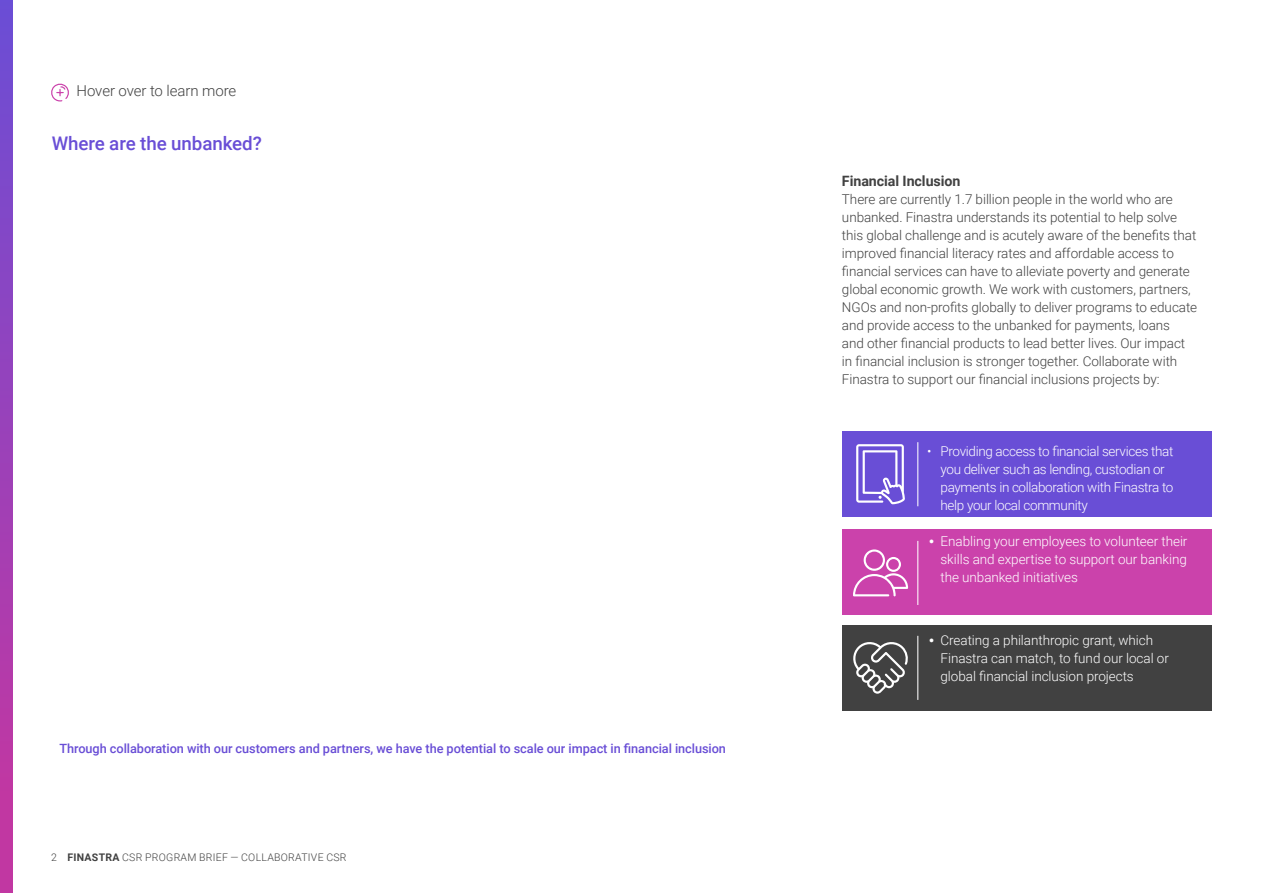
<style>
.page{position:relative;width:1263px;height:893px;background:#fff}
.page>*{position:absolute;margin:0;border:0;box-sizing:border-box;transform-origin:0 0}
.t1{font:500 18.75px "Roboto";letter-spacing:-.005em;color:#694ed6}
.t2{font:300 15px "Roboto";letter-spacing:-.005em;color:#414141}
.t3{font:700 14.25px "Roboto";letter-spacing:-.005em;color:#414141}
.t4{font:300 13.5px/18px "Roboto";letter-spacing:-.005em;color:#414141}
.t5{font:300 13.5px/18px "Roboto";letter-spacing:-.015em;color:#fff}
.t6{font:500 12.75px "Roboto";letter-spacing:-.005em;color:#694ed6}
.t7{font:300 10.5px "Roboto";letter-spacing:.025em;color:#414141}
.s1{font-weight:700}
.s2{font-family:"Futura EF";font-weight:500}
</style>
<div class="page">
<div style="left:842px;top:529px;width:370px;height:85px;background:#cb42ab"></div>
<svg style="left:853px;top:549px;width:55px;height:47px"></svg>
<hr style="left:917px;top:541px;width:1px;height:64px;background:#fff">
<div style="left:842px;top:626px;width:370px;height:85px;background:#414141"></div>
<hr style="left:917px;top:636px;width:1px;height:64px;background:#fff">
<svg style="left:853px;top:642px;width:55px;height:52px"></svg>
<div style="left:842px;top:432px;width:370px;height:85px;background:#694ed6"></div>
<hr style="left:917px;top:442px;width:1px;height:64px;background:#fff">
<svg style="left:856px;top:444px;width:49px;height:60px"></svg>
<svg style="left:0;top:0;width:13px;height:893px;background:#9a41b8"></svg>
<svg style="left:51px;top:83px;width:18px;height:19px"></svg>
<p class="t2" style="left:77px;top:80px;width:161px">Hover over to learn more</p>
<h1 class="t1" style="left:52px;top:130px;width:212px">Where are the unbanked?</h1>
<p class="t6" style="left:60px;top:740px;width:668px">Through collaboration with our customers and partners, we have the potential to scale our impact in financial inclusion</p>
<p class="t7" style="left:51px;top:850px;width:297px">2 <span class="s1">FINASTRA</span> CSR PROGRAM BRIEF — COLLABORATIVE CSR</p>
<p class="t3" style="left:842px;top:171px;width:120px">Financial Inclusion</p>
<p class="t4" style="left:842px;top:190px;width:357px">There are currently 1.7 billion people in the world who are unbanked. Finastra understands its potential to help solve this global challenge and is acutely aware of the benefits that improved financial literacy rates and affordable access to financial services can have to alleviate poverty and generate global economic growth. We work with customers, partners, NGOs and non-profits globally to deliver programs to educate and provide access to the unbanked for payments, loans<br>and other financial products to lead better lives. Our impact in financial inclusion is stronger together. Collaborate with Finastra to support our financial inclusions projects by:</p>
<p class="t5" style="left:940px;top:442px;width:234px;text-indent:-14px">• Providing access to financial services that you deliver such as lending, custodian or payments in collaboration with Finastra to help your local community</p>
<p class="t5" style="left:940px;top:532px;width:248px;text-align:justify;text-indent:-14px"><span class="s2">•</span> Enabling your employees to volunteer their skills and expertise to support our banking the unbanked initiatives</p>
<p class="t5" style="left:940px;top:631px;width:230px;text-indent:-14px"><span class="s2">•</span> Creating a philanthropic grant, which<br>Finastra can match, to fund our local or global financial inclusion projects</p>
</div>
